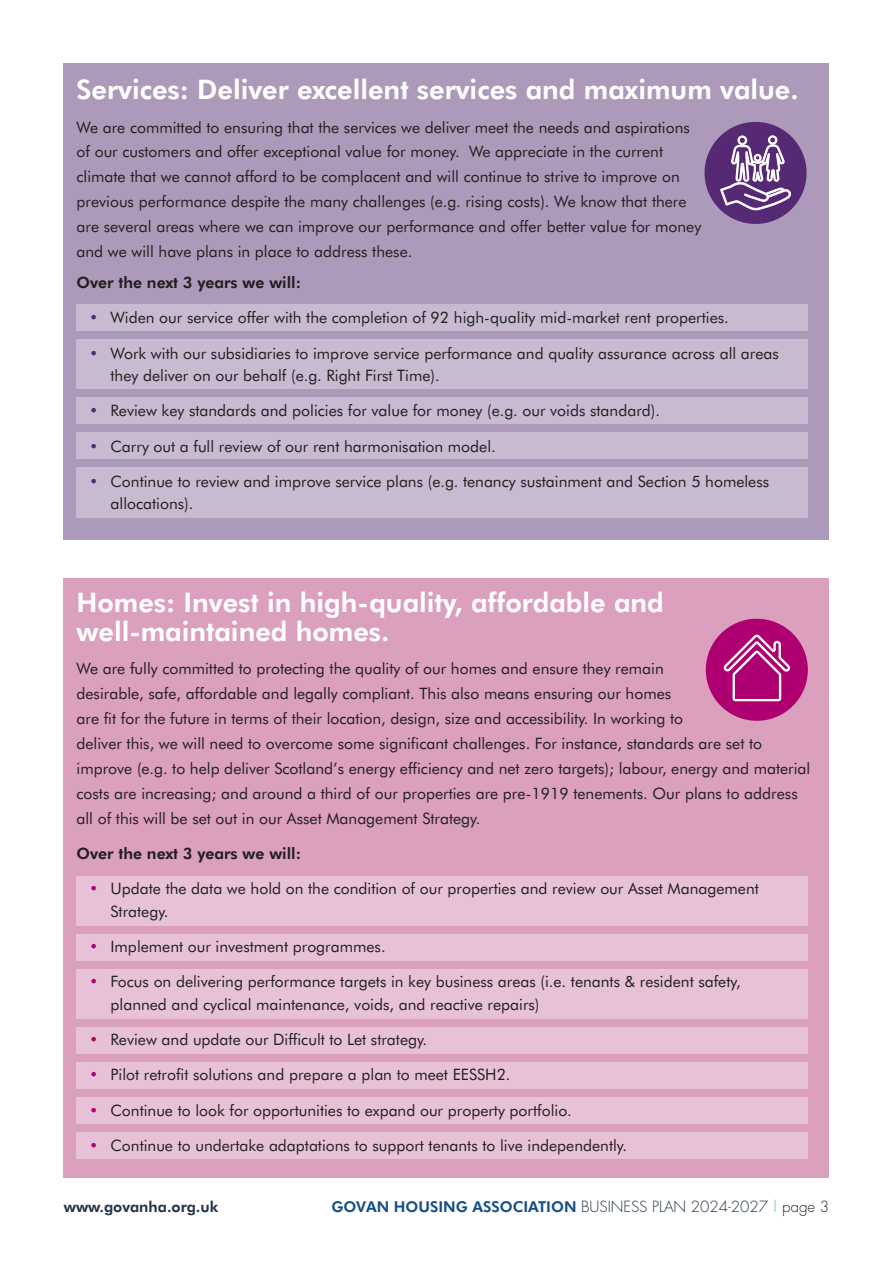
<style>
.page{position:relative;width:893px;height:1263px;background:#fff}
.page>*{position:absolute;margin:0;border:0;box-sizing:border-box;transform-origin:0 0}
.t1{font:800 27px/29.4px "Futura BT";color:#fff}
.t2{font:15.75px/24.9px "Futura BT";color:#231f20}
.t3{font:800 15.75px "Futura BT";color:#231f20}
.t4{font:800 15px "Futura BT";color:#164f85}
.t5{font:800 15px "Futura BT";color:#223447}
.s1{color:#552973}
.s2{color:#ae0070}
.s3{font-family:"Futura";font-weight:300;color:#223447}
.s4{font-family:"Futura";font-weight:300;color:#62baca}
.s5{font-family:"Futura";font-weight:300;color:#231f20}
</style>
<div class="page">
<div style="left:64px;top:578px;width:765px;height:600px;background:#daa0be"></div>
<div style="left:64px;top:64px;width:765px;height:476px;background:#ad9aba"></div>
<div style="left:77px;top:304px;width:731px;height:27px;background:#c8bbd1"></div>
<div style="left:77px;top:340px;width:731px;height:49px;background:#c8bbd1"></div>
<div style="left:77px;top:398px;width:731px;height:26px;background:#c8bbd1"></div>
<div style="left:77px;top:432px;width:731px;height:27px;background:#c8bbd1"></div>
<div style="left:77px;top:467px;width:731px;height:50px;background:#c8bbd1"></div>
<div style="left:77px;top:934px;width:731px;height:26px;background:#e7c2d6"></div>
<div style="left:77px;top:876px;width:731px;height:49px;background:#e7c2d6"></div>
<div style="left:77px;top:969px;width:731px;height:49px;background:#e7c2d6"></div>
<div style="left:77px;top:1027px;width:731px;height:26px;background:#e7c2d6"></div>
<div style="left:77px;top:1062px;width:731px;height:26px;background:#e7c2d6"></div>
<div style="left:77px;top:1097px;width:731px;height:26px;background:#e7c2d6"></div>
<div style="left:77px;top:1132px;width:731px;height:26px;background:#e7c2d6"></div>
<div style="left:704px;top:122px;width:103px;height:102px;background:#552973;border-radius:50%"></div>
<svg style="left:720px;top:136px;width:71px;height:74px"></svg>
<div style="left:706px;top:619px;width:102px;height:102px;background:#ae0070;border-radius:50%"></div>
<svg style="left:723px;top:635px;width:67px;height:66px"></svg>
<h1 class="t1" style="left:77px;top:76px;width:724px">Services: Deliver excellent services and maximum value.</h1>
<p class="t2" style="left:77px;top:115px;width:626px">We are committed to ensuring that the services we deliver meet the needs and aspirations of our customers and offer exceptional value for money. We appreciate in the current climate that we cannot afford to be complacent and will continue to strive to improve on previous performance despite the many challenges (e.g. rising costs). We know that there are several areas where we can improve our performance and offer better value for money and we will have plans in place to address these.</p>
<p class="t3" style="left:77px;top:275px;width:226px">Over the next 3 years we will:</p>
<p class="t2" style="left:89px;top:306px;width:641px"><span class="s1">•</span> Widen our service offer with the completion of 92 high-quality mid-market rent properties.</p>
<p class="t2" style="left:111px;top:343px;width:670px;line-height:22.5px;text-indent:-21px"><span class="s1">•</span> Work with our subsidiaries to improve service performance and quality assurance across all areas they deliver on our behalf (e.g. Right First Time).</p>
<p class="t2" style="left:89px;top:399px;width:572px"><span class="s1">•</span> Review key standards and policies for value for money (e.g. our voids standard).</p>
<p class="t2" style="left:89px;top:434px;width:408px"><span class="s1">•</span> Carry out a full review of our rent harmonisation model.</p>
<p class="t2" style="left:111px;top:471px;width:660px;line-height:22.5px;text-indent:-21px"><span class="s1">•</span> Continue to review and improve service plans (e.g. tenancy sustainment and Section 5 homeless allocations).</p>
<h1 class="t1" style="left:77px;top:588px;width:589px">Homes: Invest in high-quality, affordable and well-maintained homes.</h1>
<p class="t2" style="left:77px;top:657px;width:735px">We are fully committed to protecting the quality of our homes and ensure they remain<br>desirable, safe, affordable and legally compliant. This also means ensuring our homes<br>are fit for the future in terms of their location, design, size and accessibility. In working to<br>deliver this, we will need to overcome some significant challenges. For instance, standards are set to improve (e.g. to help deliver Scotland’s energy efficiency and net zero targets); labour, energy and material costs are increasing; and around a third of our properties are pre-1919 tenements. Our plans to address all of this will be set out in our Asset Management Strategy.</p>
<p class="t3" style="left:77px;top:846px;width:226px">Over the next 3 years we will:</p>
<p class="t2" style="left:111px;top:878px;width:650px;line-height:22.5px;text-indent:-21px"><span class="s2">•</span> Update the data we hold on the condition of our properties and review our Asset Management<br>Strategy.</p>
<p class="t2" style="left:89px;top:935px;width:298px"><span class="s2">•</span> Implement our investment programmes.</p>
<p class="t2" style="left:111px;top:971px;width:632px;line-height:22.5px;text-indent:-21px"><span class="s2">•</span> Focus on delivering performance targets in key business areas (i.e. tenants &amp; resident safety, planned and cyclical maintenance, voids, and reactive repairs)</p>
<p class="t2" style="left:89px;top:1028px;width:339px"><span class="s2">•</span> Review and update our Difficult to Let strategy.</p>
<p class="t2" style="left:89px;top:1063px;width:423px"><span class="s2">•</span> Pilot retrofit solutions and prepare a plan to meet EESSH2.</p>
<p class="t2" style="left:89px;top:1098px;width:484px"><span class="s2">•</span> Continue to look for opportunities to expand our property portfolio.</p>
<p class="t2" style="left:89px;top:1134px;width:539px"><span class="s2">•</span> Continue to undertake adaptations to support tenants to live independently.</p>
<p class="t5" style="left:64px;top:1199px;width:156px">www.govanha.org.uk</p>
<p class="t4" style="left:332px;top:1199px;width:499px">GOVAN HOUSING ASSOCIATION <span class="s3">BUSINESS PLAN 2024-2027</span> <span class="s4">|</span> <span class="s5">page 3</span></p>
</div>
